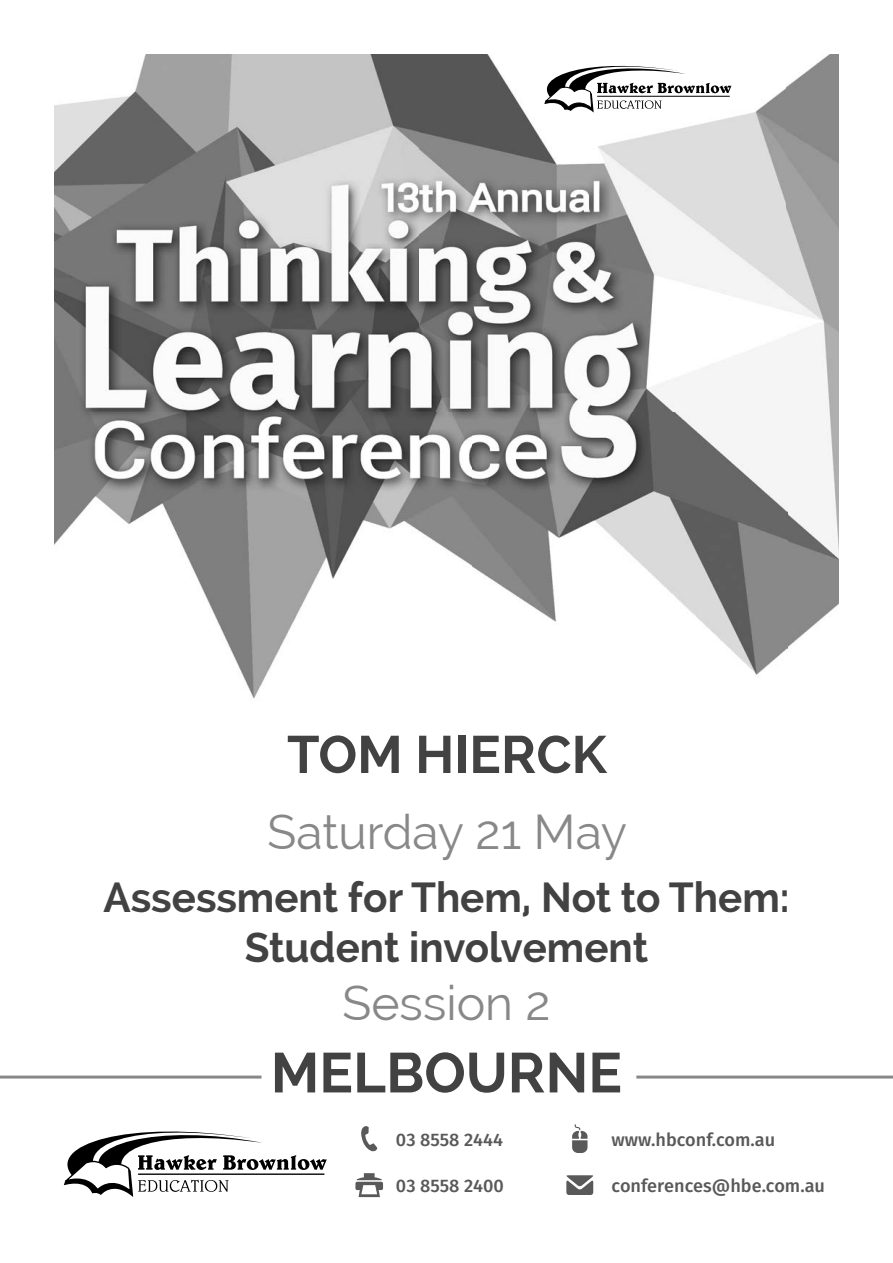
<style>
.page{position:relative;width:893px;height:1263px;background:#fff}
.page>*{position:absolute;margin:0;border:0;box-sizing:border-box;transform-origin:0 0}
.t1{font:700 56.1px "Raleway";color:#424242}
.t2{font:700 52.5px "Raleway";color:#424242}
.t3{font:48px "Raleway";color:#888}
.t4{font:700 42px/50.4px "Raleway";color:#424242;text-align:center;scale:.96 1}
.t5{font:500 18.15px "Fira Sans";color:#595959}
</style>
<div class="page">
<img style="left:54px;top:54px;width:785px;height:645px">
<hr style="left:0;top:1075px;width:261px;height:3px;background:#888">
<hr style="left:636px;top:1075px;width:257px;height:3px;background:#888">
<svg style="left:572px;top:1124px;width:15px;height:29px"></svg>
<svg style="left:566px;top:1175px;width:27px;height:20px"></svg>
<svg style="left:361px;top:1126px;width:16px;height:26px"></svg>
<svg style="left:355px;top:1173px;width:28px;height:24px"></svg>
<svg style="left:531px;top:56px;width:200px;height:57px"></svg>
<hr style="left:597px;top:96px;width:133px;height:1px;background:#000">
<svg style="left:64px;top:1131px;width:263px;height:66px"></svg>
<hr style="left:138px;top:1173px;width:186px;height:2px;background:#000">
<h2 class="t2" style="left:287px;top:724px;width:321px">TOM HIERCK</h2>
<h3 class="t3" style="left:267px;top:804px;width:361px">Saturday 21 May</h3>
<h3 class="t4" style="left:104px;top:872px;width:716px">Assessment for Them, Not to Them:<br>Student involvement</h3>
<h3 class="t3" style="left:342px;top:975px;width:210px">Session 2</h3>
<h1 class="t1" style="left:271px;top:1041px;width:353px">MELBOURNE</h1>
<p class="t5" style="left:396px;top:1131px;width:109px">03 8558 2444</p>
<p class="t5" style="left:396px;top:1177px;width:110px">03 8558 2400</p>
<p class="t5" style="left:612px;top:1131px;width:165px">www.hbconf.com.au</p>
<p class="t5" style="left:612px;top:1177px;width:215px">conferences@hbe.com.au</p>
</div>
